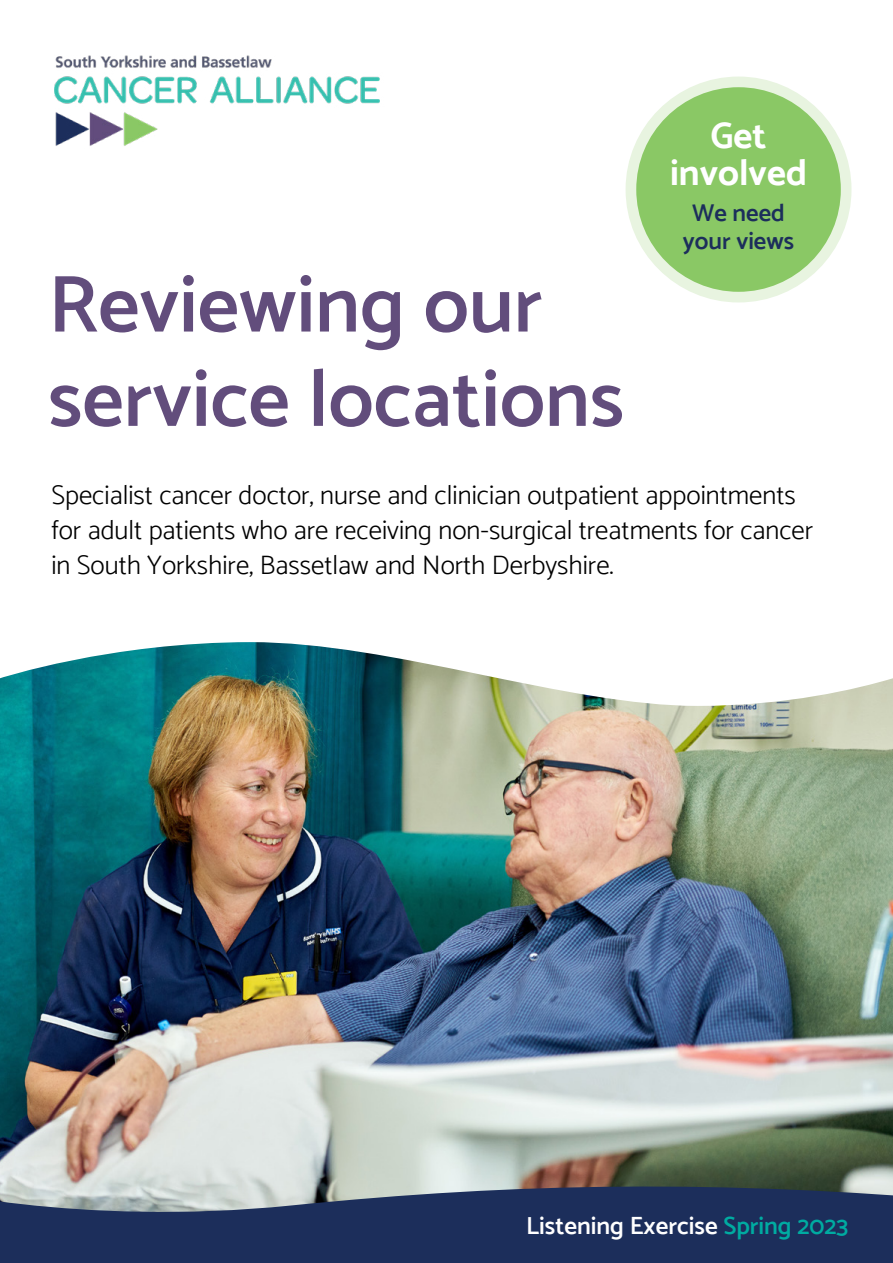
<style>
.page{position:relative;width:893px;height:1263px;background:#fff}
.page>*{position:absolute;margin:0;border:0;box-sizing:border-box;transform-origin:0 0}
.t1{font:600 81.3px/94.3px "Catamaran";color:#624d7c}
.t2{font:700 36.75px/37.2px "Catamaran";color:#fff;text-align:center}
.t3{font:300 27px/35.4px "Catamaran";color:#000}
.t4{font:600 24.9px "Catamaran";color:#fff}
.t5{font:600 24.6px/27.3px "Catamaran";color:#1c2e5b;text-align:center}
.s1{color:#00aba1}
</style>
<div class="page">
<img style="left:54px;top:55px;width:326px;height:91px">
<div style="left:626px;top:77px;width:225px;height:225px;background:#e8f4e0;border-radius:50%"></div>
<div style="left:636px;top:87px;width:205px;height:205px;background:#8ac865;border-radius:50%"></div>
<img style="left:0;top:642px;width:893px;height:538px">
<svg style="left:0;top:1180px;width:893px;height:83px;fill:#1c2e5b"></svg>
<p class="t1" style="left:48px;top:256px;width:577px">Reviewing our service locations</p>
<p class="t2" style="left:670px;top:117px;width:138px">Get involved</p>
<p class="t5" style="left:683px;top:199px;width:113px">We need your views</p>
<p class="t3" style="left:51px;top:477px;width:763px">Specialist cancer doctor, nurse and clinician outpatient appointments for adult patients who are receiving non-surgical treatments for cancer in South Yorkshire, Bassetlaw and North Derbyshire.</p>
<p class="t4" style="left:526px;top:1211px;width:324px">Listening Exercise <span class="s1">Spring 2023</span></p>
</div>
